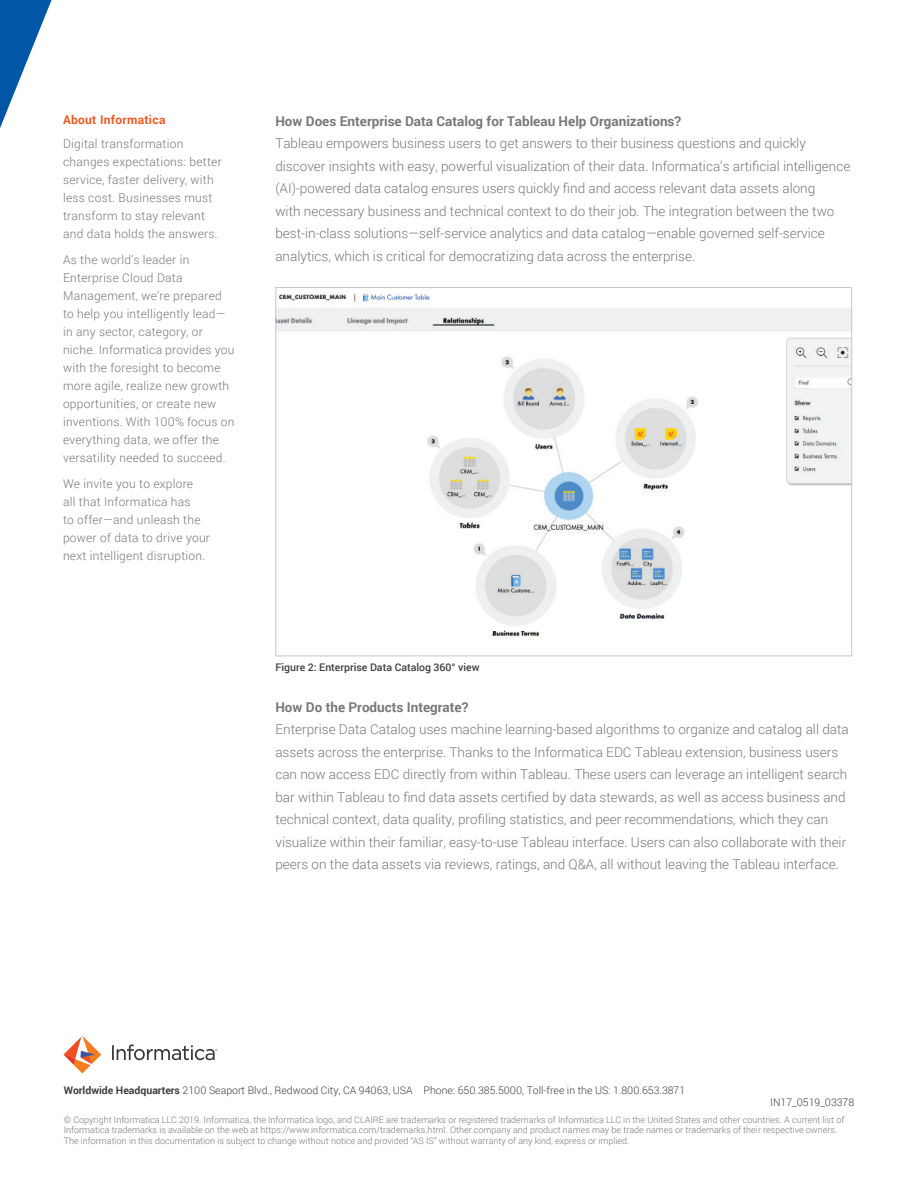
<style>
.page{position:relative;width:918px;height:1188px;background:#fff}
.page>*{position:absolute;margin:0;border:0;box-sizing:border-box;transform-origin:0 0}
.t1{font:300 13.5px/22.5px "Roboto";color:#76787b}
.t2{font:700 13.5px "Roboto";color:#76787b}
.t3{font:300 12px/18px "Roboto";letter-spacing:.02em;color:#76787b}
.t4{font:700 12px "Roboto";letter-spacing:.025em;color:#f15921}
.t5{font:300 10.5px "Roboto";color:#3e3e3f}
.t6{font:500 10.5px "Roboto";color:#3e3e3f}
.t7{font:300 9px/10.8px "Roboto";color:#76787b}
.s1{font-weight:700}
</style>
<div class="page">
<svg style="left:0;top:0;width:52px;height:128px"></svg>
<svg style="left:64px;top:1036px;width:37px;height:37px"></svg>
<svg style="left:112px;top:1044px;width:105px;height:16px"></svg>
<img style="left:277px;top:293px;width:573px;height:344px">
<p class="t4" style="left:63px;top:112px;width:104px">About Informatica</p>
<p class="t3" style="left:63px;top:134px;width:160px">Digital transformation changes expectations: better service, faster delivery, with less cost. Businesses must transform to stay relevant and data holds the answers.</p>
<p class="t3" style="left:63px;top:250px;width:173px">As the world’s leader in<br>Enterprise Cloud Data<br>Management, we’re prepared to help you intelligently lead— in any sector, category, or niche. Informatica provides you with the foresight to become more agile, realize new growth opportunities, or create new inventions. With 100% focus on everything data, we offer the versatility needed to succeed.</p>
<p class="t3" style="left:63px;top:474px;width:148px">We invite you to explore<br>all that Informatica has<br>to offer—and unleash the power of data to drive your next intelligent disruption.</p>
<p class="t2" style="left:275px;top:112px;width:407px">How Does Enterprise Data Catalog for Tableau Help Organizations?</p>
<p class="t1" style="left:275px;top:132px;width:576px">Tableau empowers business users to get answers to their business questions and quickly discover insights with easy, powerful visualization of their data. Informatica’s artificial intelligence (AI)-powered data catalog ensures users quickly find and access relevant data assets along<br>with necessary business and technical context to do their job. The integration between the two best-in-class solutions—self-service analytics and data catalog—enable governed self-service analytics, which is critical for democratizing data across the enterprise.</p>
<p class="t6" style="left:275px;top:660px;width:206px">Figure 2: Enterprise Data Catalog 360° view</p>
<p class="t2" style="left:275px;top:697px;width:195px">How Do the Products Integrate?</p>
<p class="t1" style="left:275px;top:718px;width:575px">Enterprise Data Catalog uses machine learning-based algorithms to organize and catalog all data assets across the enterprise. Thanks to the Informatica EDC Tableau extension, business users can now access EDC directly from within Tableau. These users can leverage an intelligent search bar within Tableau to find data assets certified by data stewards, as well as access business and technical context, data quality, profiling statistics, and peer recommendations, which they can visualize within their familiar, easy-to-use Tableau interface. Users can also collaborate with their peers on the data assets via reviews, ratings, and Q&amp;A, all without leaving the Tableau interface.</p>
<p class="t5" style="left:64px;top:1083px;width:623px"><span class="s1">Worldwide Headquarters</span> 2100 Seaport Blvd., Redwood City, CA 94063, USA Phone: 650.385.5000, Toll-free in the US: 1.800.653.3871</p>
<p class="t7" style="left:64px;top:1114px;width:782px">© Copyright Informatica LLC 2019. Informatica, the Informatica logo, and CLAIRE are trademarks or registered trademarks of Informatica LLC in the United States and other countries. A current list of<br>Informatica trademarks is available on the web at https://www.informatica.com/trademarks.html. Other company and product names may be trade names or trademarks of their respective owners.<br>The information in this documentation is subject to change without notice and provided “AS IS” without warranty of any kind, express or implied.</p>
<p class="t5" style="left:770px;top:1095px;width:85px">IN17_0519_03378</p>
</div>
